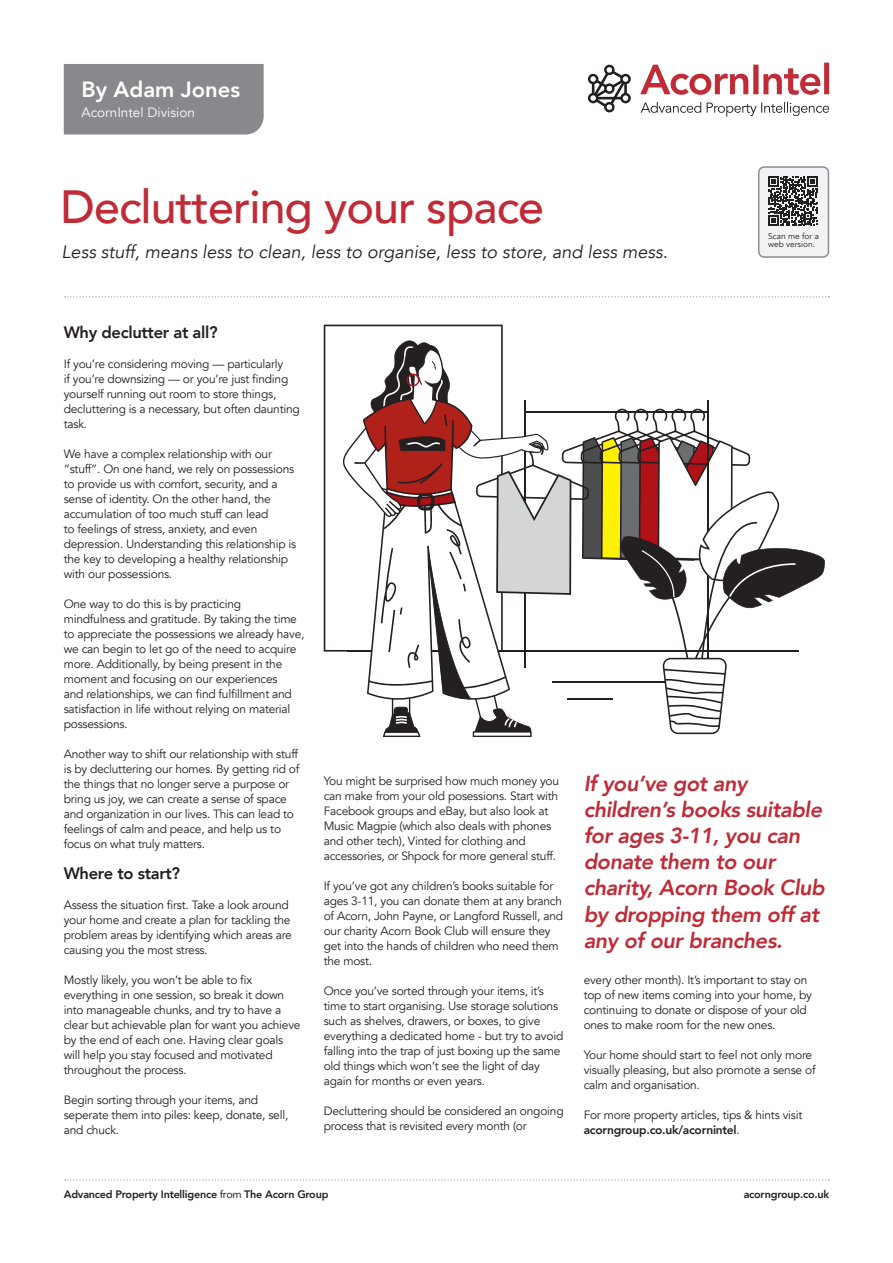
<style>
.page{position:relative;width:893px;height:1263px;background:#fff}
.page>*{position:absolute;margin:0;border:0;box-sizing:border-box;transform-origin:0 0}
.t1{font:500 46.5px "Avenir";letter-spacing:-.02em;color:#bf2b37}
.t2{font:800 22.05px "Avenir";color:#fff}
.t3{font:italic 800 21.75px/26px "Avenir";letter-spacing:-.02em;color:#bf2b37}
.t4{font:italic 18px "Avenir";color:#231f20}
.t5{font:800 16.5px "Avenir";letter-spacing:-.02em;color:#231f20}
.t6{font:13.5px "Avenir";color:#fff}
.t7{font:12px/15px "Avenir";letter-spacing:-.02em;color:#231f20}
.t8{font:800 10.8px "Avenir";letter-spacing:-.02em;color:#231f20}
.t9{font:8.4px/7.5px "Avenir";color:#231f20}
.s1{font-weight:800}
.s2{font-weight:400}
</style>
<div class="page">
<svg style="left:65px;top:296px;width:764px;height:2px"></svg>
<div style="left:64px;top:64px;width:200px;height:71px;background:#87898c"></div>
<svg style="left:641px;top:102px;width:188px;height:15px"></svg>
<svg style="left:640px;top:63px;width:189px;height:32px"></svg>
<svg style="left:588px;top:65px;width:43px;height:47px"></svg>
<svg style="left:65px;top:1179px;width:764px;height:2px"></svg>
<div style="left:759px;top:167px;width:69px;height:90px;background:#f2f3f4;border-radius:6px"></div>
<div style="left:758px;top:166px;width:71px;height:92px;border:2px solid #8b8d90;border-radius:6px"></div>
<svg style="left:769px;top:177px;width:49px;height:49px"></svg>
<svg style="left:324px;top:325px;width:179px;height:327px"></svg>
<svg style="left:342px;top:335px;width:483px;height:402px"></svg>
<h2 class="t2" style="left:81px;top:72px;width:160px">By Adam Jones</h2>
<p class="t6" style="left:81px;top:104px;width:115px">AcornIntel Division</p>
<h1 class="t1" style="left:61px;top:166px;width:485px">Decluttering your space</h1>
<h3 class="t4" style="left:62px;top:241px;width:608px">Less stuff, means less to clean, less to organise, less to store, and less mess.</h3>
<p class="t9" style="left:768px;top:233px;width:53px">Scan me for a web version.</p>
<h3 class="t5" style="left:64px;top:319px;width:155px">Why declutter at all?</h3>
<p class="t7" style="left:64px;top:357px;width:238px">If you’re considering moving — particularly<br>if you’re downsizing — or you’re just finding yourself running out room to store things, decluttering is a necessary, but often daunting task.</p>
<p class="t7" style="left:64px;top:447px;width:234px">We have a complex relationship with our “stuff”. On one hand, we rely on possessions to provide us with comfort, security, and a sense of identity. On the other hand, the accumulation of too much stuff can lead<br>to feelings of stress, anxiety, and even depression. Understanding this relationship is the key to developing a healthy relationship with our possessions.</p>
<p class="t7" style="left:64px;top:597px;width:242px">One way to do this is by practicing mindfulness and gratitude. By taking the time to appreciate the possessions we already have, we can begin to let go of the need to acquire more. Additionally, by being present in the moment and focusing on our experiences<br>and relationships, we can find fulfillment and satisfaction in life without relying on material possessions.</p>
<p class="t7" style="left:64px;top:747px;width:237px">Another way to shift our relationship with stuff is by decluttering our homes. By getting rid of the things that no longer serve a purpose or bring us joy, we can create a sense of space and organization in our lives. This can lead to feelings of calm and peace, and help us to focus on what truly matters.</p>
<h3 class="t5" style="left:64px;top:861px;width:118px">Where to start?</h3>
<p class="t7" style="left:64px;top:898px;width:230px">Assess the situation first. Take a look around your home and create a plan for tackling the problem areas by identifying which areas are causing you the most stress.</p>
<p class="t7" style="left:64px;top:973px;width:238px">Mostly likely, you won’t be able to fix everything in one session, so break it down into manageable chunks, and try to have a clear but achievable plan for want you achieve by the end of each one. Having clear goals will help you stay focused and motivated throughout the process.</p>
<p class="t7" style="left:64px;top:1093px;width:226px">Begin sorting through your items, and seperate them into piles: keep, donate, sell, and chuck.</p>
<p class="t7" style="left:324px;top:773px;width:237px">You might be surprised how much money you can make from your old posessions. Start with Facebook groups and eBay, but also look at Music Magpie (which also deals with phones and other tech), Vinted for clothing and accessories, or Shpock for more general stuff.</p>
<p class="t7" style="left:324px;top:878px;width:241px">If you’ve got any children’s books suitable for ages 3-11, you can donate them at any branch of Acorn, John Payne, or Langford Russell, and our charity Acorn Book Club will ensure they get into the hands of children who need them the most.</p>
<p class="t7" style="left:324px;top:983px;width:241px">Once you’ve sorted through your items, it’s time to start organising. Use storage solutions such as shelves, drawers, or boxes, to give everything a dedicated home - but try to avoid falling into the trap of just boxing up the same old things which won’t see the light of day again for months or even years.</p>
<p class="t7" style="left:324px;top:1103px;width:241px">Decluttering should be considered an ongoing process that is revisited every month (or</p>
<h3 class="t3" style="left:584px;top:771px;width:243px">If you’ve got any children’s books suitable for ages 3-11, you can donate them to our charity, Acorn Book Club by dropping them off at any of our branches.</h3>
<p class="t7" style="left:584px;top:973px;width:230px">every other month). It’s important to stay on top of new items coming into your home, by continuing to donate or dispose of your old ones to make room for the new ones.</p>
<p class="t7" style="left:584px;top:1048px;width:233px">Your home should start to feel not only more visually pleasing, but also promote a sense of calm and organisation.</p>
<p class="t7" style="left:584px;top:1108px;width:220px">For more property articles, tips &amp; hints visit <span class="s1">acorngroup.co.uk/acornintel</span>.</p>
<p class="t8" style="left:64px;top:1186px;width:266px">Advanced Property Intelligence <span class="s2">from</span> The Acorn Group</p>
<p class="t8" style="left:744px;top:1186px;width:87px">acorngroup.co.uk</p>
</div>
